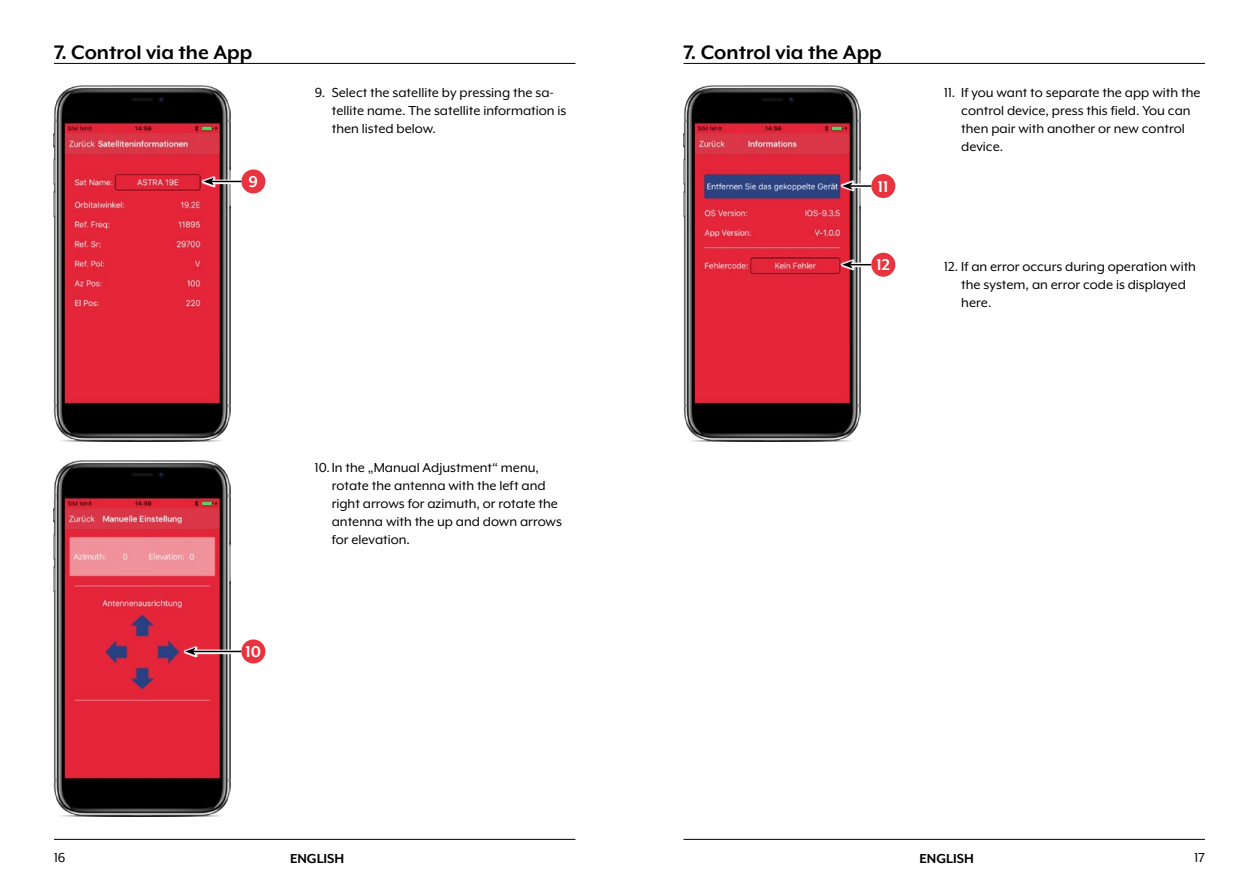
<style>
.page{position:relative;width:1259px;height:893px;background:#fff}
.page>*{position:absolute;margin:0;border:0;box-sizing:border-box;transform-origin:0 0}
.t1{font:700 22.5px "Mr Eaves XL Mod OT";color:#000}
.t2{font:700 18px "Mr Eaves XL Mod OT";color:#fff}
.t3{font:15px/18px "Mr Eaves XL Mod OT";color:#000}
.t4{font:700 15px "Mr Eaves XL Mod OT";color:#000}
</style>
<div class="page">
<hr style="left:54px;top:63px;width:521px;height:1px;background:#000">
<hr style="left:54px;top:839px;width:521px;height:1px;background:#000">
<hr style="left:683px;top:63px;width:522px;height:1px;background:#000">
<hr style="left:683px;top:839px;width:522px;height:1px;background:#000">
<img style="left:53px;top:85px;width:178px;height:356px">
<img style="left:683px;top:85px;width:178px;height:356px">
<img style="left:53px;top:460px;width:178px;height:356px">
<svg style="left:201px;top:176px;width:42px;height:12px"></svg>
<hr style="left:211px;top:181px;width:30px;height:1px;background:#000">
<svg style="left:203px;top:178px;width:11px;height:7px"></svg>
<svg style="left:840px;top:180px;width:32px;height:12px"></svg>
<hr style="left:850px;top:185px;width:21px;height:2px;background:#000">
<svg style="left:842px;top:182px;width:10px;height:8px"></svg>
<div style="left:241px;top:169px;width:24px;height:24px;background:#e7343f;border-radius:50%"></div>
<div style="left:871px;top:174px;width:24px;height:24px;background:#e7343f;border-radius:50%"></div>
<svg style="left:183px;top:645px;width:59px;height:12px"></svg>
<hr style="left:193px;top:651px;width:48px;height:1px;background:#000">
<svg style="left:185px;top:648px;width:10px;height:7px"></svg>
<div style="left:241px;top:639px;width:24px;height:24px;background:#e7343f;border-radius:50%"></div>
<svg style="left:840px;top:259px;width:32px;height:12px"></svg>
<svg style="left:842px;top:261px;width:29px;height:8px"></svg>
<div style="left:871px;top:253px;width:24px;height:24px;background:#e7343f;border-radius:50%"></div>
<h1 class="t1" style="left:54px;top:41px;width:200px">7. Control via the App</h1>
<h1 class="t1" style="left:683px;top:41px;width:200px">7. Control via the App</h1>
<p class="t3" style="left:332px;top:84px;width:236px;text-indent:-17px">9. Select the satellite by pressing the sa&shy;tellite name. The satellite information is then listed below.</p>
<p class="t2" style="left:249px;top:173px;width:11px">9</p>
<p class="t2" style="left:878px;top:177px;width:12px">11</p>
<p class="t2" style="left:876px;top:256px;width:15px">12</p>
<p class="t3" style="left:961px;top:83px;width:241px;text-indent:-17px">11. If you want to separate the app with the control device, press this field. You can then pair with another or new control device.</p>
<p class="t3" style="left:961px;top:257px;width:236px;text-indent:-17px">12. If an error occurs during operation with the system, an error code is displayed here.</p>
<p class="t2" style="left:245px;top:643px;width:17px">10</p>
<p class="t3" style="left:332px;top:459px;width:232px;text-indent:-17px">10. In the „Manual Adjustment“ menu, rotate the antenna with the left and right arrows for azimuth, or rotate the antenna with the up and down arrows for elevation.</p>
<p class="t3" style="left:54px;top:849px;width:13px">16</p>
<p class="t4" style="left:290px;top:851px;width:56px">ENGLISH</p>
<p class="t4" style="left:919px;top:851px;width:56px">ENGLISH</p>
<p class="t3" style="left:1194px;top:849px;width:12px">17</p>
</div>
